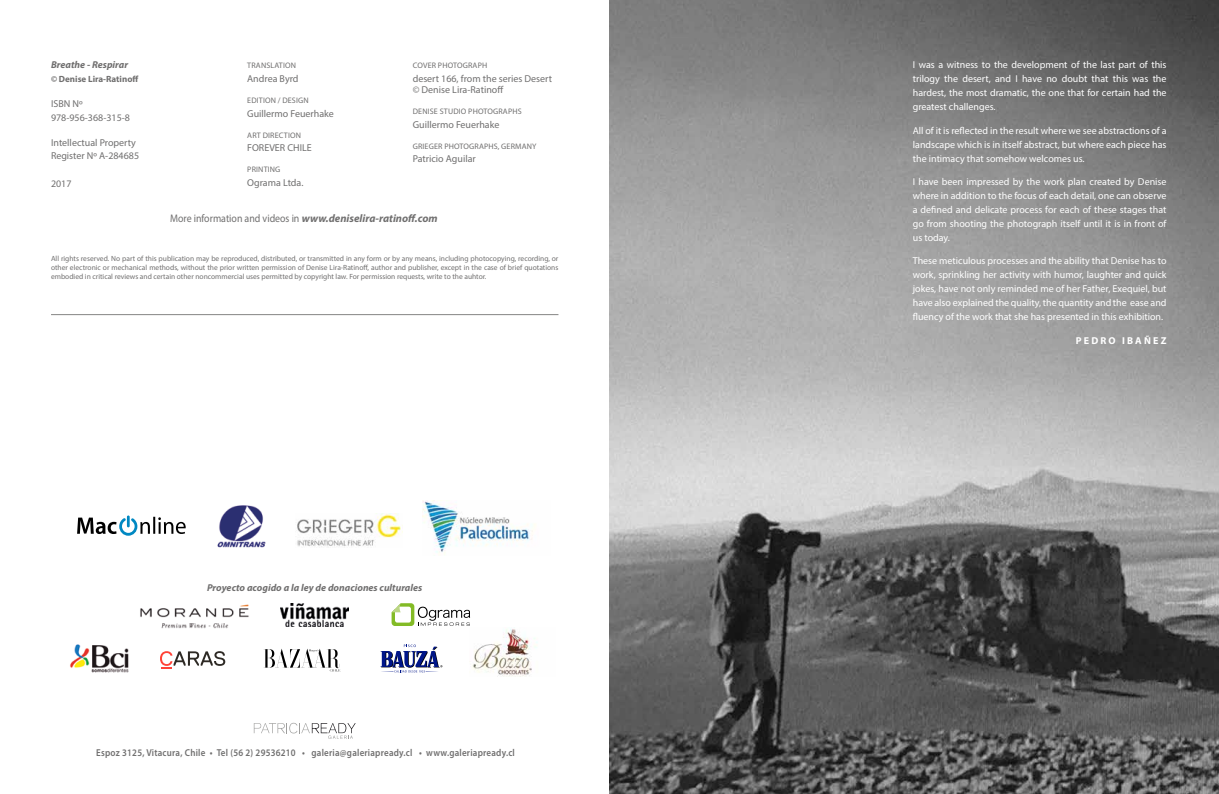
<style>
.page{position:relative;width:1219px;height:794px;background:#fff}
.page>*{position:absolute;margin:0;border:0;box-sizing:border-box;transform-origin:0 0}
.t1{font:italic 700 11px "Myriad Pro";color:#706f6f}
.t2{font:10px/14px "Myriad Pro";color:#fff;text-align:justify}
.t3{font:10px/13.8px "Myriad Pro";color:#706f6f}
.t4{font:600 10px "Myriad Pro";letter-spacing:.025em;color:#706f6f;scale:.9 1}
.t5{font:italic 700 10px "Myriad Pro";color:#706f6f}
.t6{font:10px/13.8px "Myriad Pro";color:#706f6f}
.t7{font:700 10px "Myriad Pro";letter-spacing:.22em;color:#fff}
.t8{font:700 9px "Myriad Pro";color:#706f6f}
.t9{font:8px "Myriad Pro";letter-spacing:.02em;color:#706f6f}
.t10{font:7.5px/9px "Myriad Pro";color:#706f6f;text-align:justify}
.s1{font-style:inherit}
.s2{font-weight:400;font-style:normal}
</style>
<div class="page">
<img style="left:297px;top:513px;width:106px;height:34px">
<img style="left:140px;top:604px;width:109px;height:25px">
<img style="left:280px;top:604px;width:69px;height:22px">
<svg style="left:392px;top:603px;width:78px;height:23px"></svg>
<img style="left:70px;top:644px;width:59px;height:29px">
<svg style="left:160px;top:651px;width:65px;height:18px"></svg>
<svg style="left:380px;top:644px;width:62px;height:28px"></svg>
<img style="left:472px;top:629px;width:66px;height:47px">
<svg style="left:264px;top:649px;width:76px;height:22px"></svg>
<hr style="left:51px;top:314px;width:507px;height:1px;background:#858584">
<img style="left:217px;top:505px;width:49px;height:43px">
<svg style="left:254px;top:723px;width:102px;height:16px"></svg>
<img style="left:423px;top:500px;width:113px;height:55px">
<img style="left:609px;top:0;width:610px;height:794px">
<svg style="left:77px;top:515px;width:109px;height:21px"></svg>
<p class="t5" style="left:51px;top:59px;width:79px">Breathe - Respirar</p>
<p class="t8" style="left:51px;top:73px;width:89px">© Denise Lira-Ratinoff</p>
<p class="t6" style="left:51px;top:97px;width:80px">ISBN Nº<br>978-956-368-315-8</p>
<p class="t3" style="left:51px;top:135px;width:90px">Intellectual Property<br>Register <span class="s1">Nº A-284685</span></p>
<p class="t6" style="left:51px;top:177px;width:22px">2017</p>
<p class="t9" style="left:247px;top:61px;width:50px">TRANSLATION</p>
<p class="t3" style="left:247px;top:72px;width:53px">Andrea Byrd</p>
<p class="t9" style="left:247px;top:95px;width:63px">EDITION / DESIGN</p>
<p class="t3" style="left:247px;top:106px;width:88px">Guillermo Feuerhake</p>
<p class="t9" style="left:247px;top:130px;width:55px">ART DIRECTION</p>
<p class="t3" style="left:247px;top:141px;width:66px">FOREVER CHILE</p>
<p class="t9" style="left:247px;top:164px;width:35px">PRINTING</p>
<p class="t3" style="left:247px;top:175px;width:58px">Ograma Ltda.</p>
<p class="t9" style="left:413px;top:61px;width:76px">COVER PHOTOGRAPH</p>
<p class="t3" style="left:413px;top:73px;width:141px;line-height:11px">desert 166, from the series Desert © Denise Lira-Ratinoff</p>
<p class="t9" style="left:413px;top:106px;width:110px">DENISE STUDIO PHOTOGRAPHS</p>
<p class="t3" style="left:413px;top:117px;width:88px">Guillermo Feuerhake</p>
<p class="t9" style="left:413px;top:141px;width:125px">GRIEGER PHOTOGRAPHS, GERMANY</p>
<p class="t3" style="left:413px;top:152px;width:65px">Patricio Aguilar</p>
<p class="t1" style="left:170px;top:211px;width:269px"><span class="s2">More information and videos in</span> www.deniselira-ratinoff.com</p>
<p class="t10" style="left:51px;top:254px;width:509px">All rights reserved. No part of this publication may be reproduced, distributed, or transmitted in any form or by any means, including photocopying, recording, or other electronic or mechanical methods, without the prior written permission of Denise Lira-Ratinoff, author and publisher, except in the case of brief quotations embodied in critical reviews and certain other noncommercial uses permitted by copyright law. For permission requests, write to the auhtor.</p>
<p class="t5" style="left:207px;top:581px;width:217px">Proyecto acogido a la ley de donaciones culturales</p>
<p class="t4" style="left:96px;top:746px;width:467px">Espoz 3125, Vitacura, Chile • Tel (56 2) 29536210 • galeria@galeriapready.cl • www.galeriapready.cl</p>
<p class="t2" style="left:913px;top:58px;width:255px">I was a witness to the development of the last part of this trilogy the desert, and I have no doubt that this was the hardest, the most dramatic, the one that for certain had the greatest challenges.</p>
<p class="t2" style="left:913px;top:123px;width:255px">All of it is reflected in the result where we see abstractions of a landscape which is in itself abstract, but where each piece has the intimacy that somehow welcomes us.</p>
<p class="t2" style="left:913px;top:174px;width:255px">I have been impressed by the work plan created by Denise where in addition to the focus of each detail, one can observe a defined and delicate process for each of these stages that go from shooting the photograph itself until it is in front of us today.</p>
<p class="t2" style="left:913px;top:254px;width:255px">These meticulous processes and the ability that Denise has to work, sprinkling her activity with humor, laughter and quick jokes, have not only reminded me of her Father, Exequiel, but have also explained the quality, the quantity and the ease and fluency of the work that she has presented in this exhibition.</p>
<p class="t7" style="left:1076px;top:334px;width:92px">PEDRO IBAÑEZ</p>
</div>
